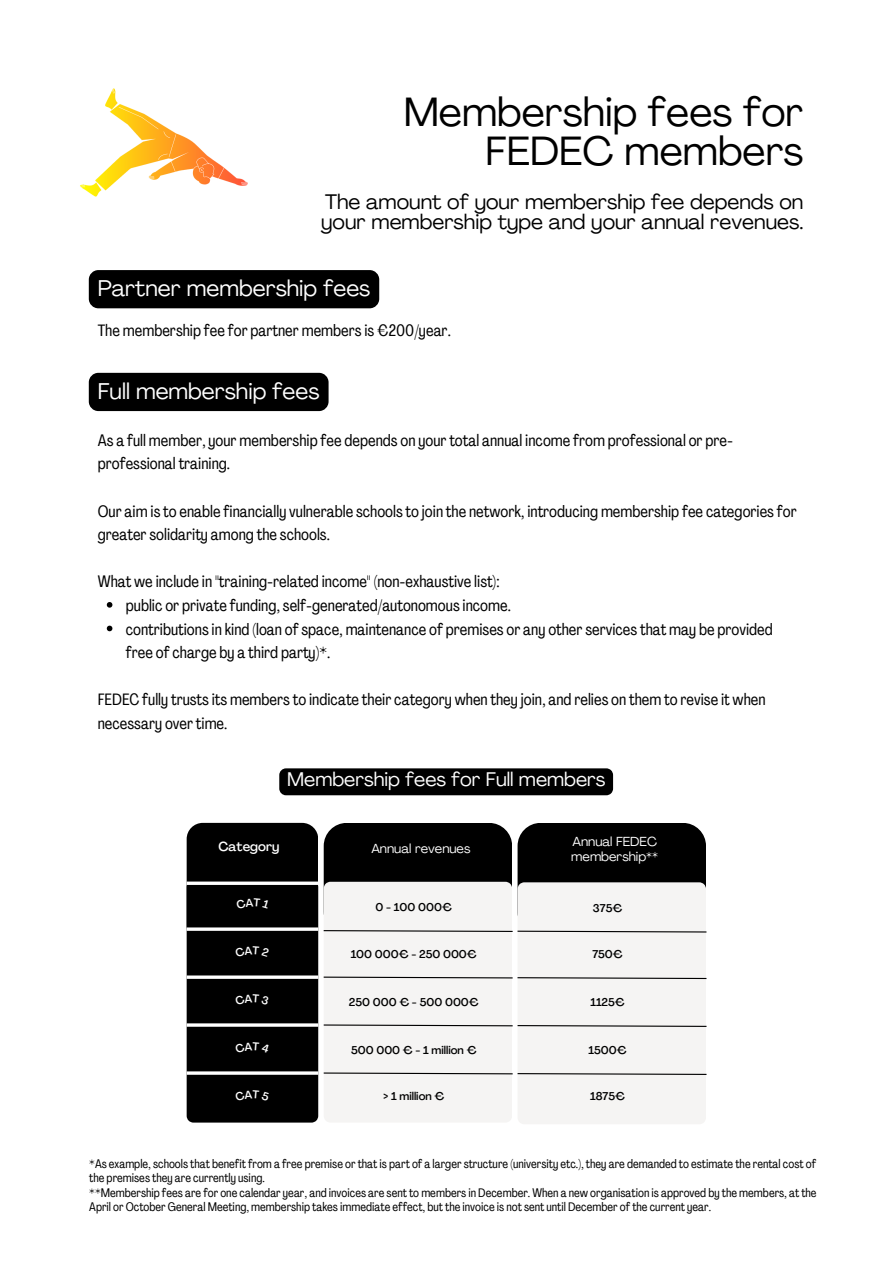
<style>
.page{position:relative;width:893px;height:1264px;background:#fff}
.page>*{position:absolute;margin:0;border:0;box-sizing:border-box;transform-origin:0 0}
.t1{font:40.35px/39.3px "PP Agrandir";color:#000;text-align:right}
.t2{font:22.5px "PP Agrandir";color:#fff}
.t3{font:20.85px/20.2px "PP Agrandir";color:#000}
.t4{font:19.5px "Agrandir";color:#fff}
.t5{font:16.5px/23.5px "PP Agrandir Tight";color:#000}
.t6{font:12.9px/15.5px "Agrandir";color:#fff}
.t7{font:500 12.9px "Agrandir";color:#fff}
.t8{font:12.3px/14.4px "PP Agrandir Tight";color:#000}
.t9{font:500 11.1px "Agrandir";color:#000}
</style>
<div class="page">
<svg style="left:107px;top:602px;width:5px;height:5px"></svg>
<svg style="left:107px;top:625px;width:5px;height:6px"></svg>
<div style="left:187px;top:822px;width:131px;height:120px;background:#000;border-radius:16px"></div>
<div style="left:517px;top:822px;width:189px;height:113px;background:#000;border-radius:23px"></div>
<div style="left:324px;top:822px;width:188px;height:112px;background:#000;border-radius:23px"></div>
<img style="left:80px;top:88px;width:168px;height:109px">
<div style="left:89px;top:270px;width:290px;height:38px;background:#000;border-radius:10px"></div>
<div style="left:89px;top:373px;width:239px;height:38px;background:#000;border-radius:10px"></div>
<div style="left:279px;top:768px;width:334px;height:27px;background:#000"></div>
<svg style="left:187px;top:880px;width:520px;height:242px"></svg>
<p class="t1" style="left:403px;top:92px;width:401px">Membership fees for<br>FEDEC members</p>
<p class="t3" style="left:321px;top:192px;width:483px">The amount of your membership fee depends on your membership type and your annual revenues.</p>
<p class="t2" style="left:98px;top:273px;width:274px">Partner membership fees</p>
<p class="t5" style="left:98px;top:319px;width:354px">The membership fee for partner members is €200/year.</p>
<p class="t2" style="left:98px;top:376px;width:223px">Full membership fees</p>
<p class="t5" style="left:98px;top:428px;width:636px">As a full member, your membership fee depends on your total annual income from professional or pre&shy;professional training.</p>
<p class="t5" style="left:98px;top:499px;width:700px">Our aim is to enable financially vulnerable schools to join the network, introducing membership fee categories for greater solidarity among the schools.</p>
<p class="t5" style="left:98px;top:570px;width:403px">What we include in "training-related income" (non-exhaustive list):</p>
<p class="t5" style="left:126px;top:593px;width:386px">public or private funding, self-generated/autonomous income.</p>
<p class="t5" style="left:126px;top:617px;width:648px">contributions in kind (loan of space, maintenance of premises or any other services that may be provided free of charge by a third party)*.</p>
<p class="t5" style="left:98px;top:688px;width:669px">FEDEC fully trusts its members to indicate their category when they join, and relies on them to revise it when necessary over time.</p>
<p class="t4" style="left:287px;top:771px;width:320px">Membership fees for Full members</p>
<p class="t7" style="left:218px;top:841px;width:63px">Category</p>
<p class="t6" style="left:371px;top:842px;width:101px">Annual revenues</p>
<p class="t9" style="left:375px;top:902px;width:78px">0 - 100 000€</p>
<p class="t9" style="left:350px;top:949px;width:127px">100 000€ - 250 000€</p>
<p class="t9" style="left:349px;top:997px;width:131px">250 000 € - 500 000€</p>
<p class="t9" style="left:351px;top:1045px;width:127px">500 000 € - 1 million €</p>
<p class="t9" style="left:383px;top:1091px;width:63px">&gt; 1 million €</p>
<p class="t6" style="left:571px;top:835px;width:88px">Annual FEDEC membership**</p>
<p class="t9" style="left:593px;top:903px;width:31px">375€</p>
<p class="t9" style="left:592px;top:949px;width:32px">750€</p>
<p class="t9" style="left:590px;top:997px;width:36px">1125€</p>
<p class="t9" style="left:588px;top:1045px;width:39px">1500€</p>
<p class="t9" style="left:590px;top:1091px;width:36px">1875€</p>
<p class="t8" style="left:89px;top:1156px;width:728px">*As example, schools that benefit from a free premise or that is part of a larger structure (university etc.), they are demanded to estimate the rental cost of the premises they are currently using.</p>
<p class="t8" style="left:89px;top:1185px;width:728px">**Membership fees are for one calendar year, and invoices are sent to members in December. When a new organisation is approved by the members, at the<br>April or October General Meeting, membership takes immediate effect, but the invoice is not sent until December of the current year.</p>
</div>
